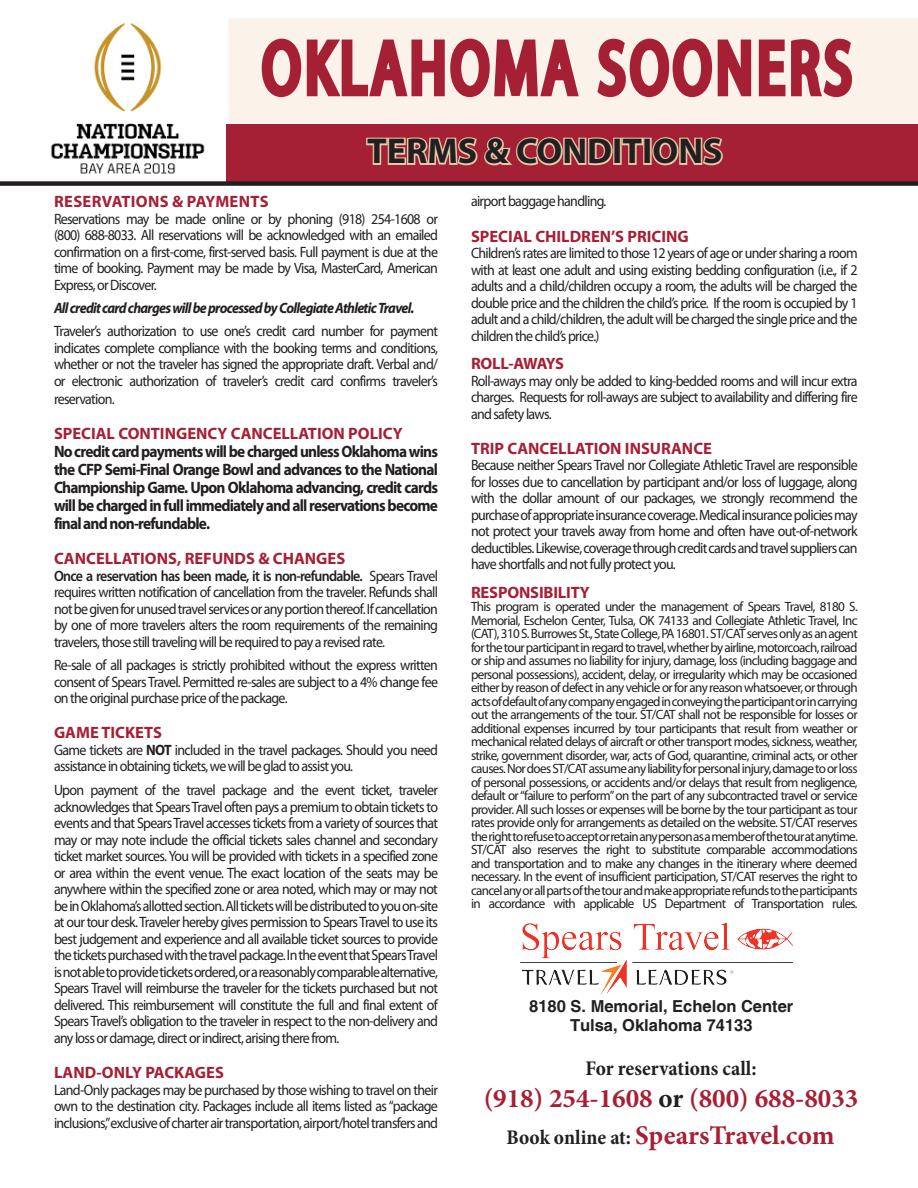
<style>
.page{position:relative;width:918px;height:1188px;background:#fff}
.page>*{position:absolute;margin:0;border:0;box-sizing:border-box;transform-origin:0 0}
.t1{font:700 36px "Myriad Pro";color:#231f20}
.t2{font:700 27px "Minion Pro";color:#a62035}
.t3{font:700 condensed 21px "Minion Pro";letter-spacing:-.005em;color:#231f20}
.t4{font:700 16.5px/18px "Myriad Pro";letter-spacing:-.05em;color:#231f20;text-align:justify;scale:.93 1}
.t5{font:700 16.5px "Myriad Pro";color:#a62035}
.t6{font:700 16.5px "Helvetica";color:#231f20}
.t7{font:700 16.5px "Myriad Pro";letter-spacing:.02em;color:#a62035}
.t8{font:700 16.5px "Myriad Pro";letter-spacing:-.04em;color:#a62035}
.t9{font:15px/16.5px "Myriad Pro";letter-spacing:-.05em;color:#231f20;text-align:justify;scale:.93 1}
.t10{font:italic 700 15px "Myriad Pro";letter-spacing:-.05em;color:#231f20;scale:.93 1}
.t11{font:13.5px/13.5px "Myriad Pro";letter-spacing:-.05em;color:#231f20;text-align:justify}
.s1{font-weight:600}
.s2{font-weight:700}
.s3{color:#231f20}
.s4{font-stretch:condensed;font-size:21px;color:#231f20}
</style>
<div class="page">
<div style="left:228px;top:18px;width:690px;height:105px;background:#fbf2ea"></div>
<div style="left:227px;top:125px;width:691px;height:57px;background:#a62035"></div>
<div style="left:0;top:181px;width:918px;height:5px;background:#231f20"></div>
<svg style="left:259px;top:18px;width:596px;height:148px"></svg>
<img style="left:51px;top:23px;width:154px;height:151px">
<img style="left:520px;top:922px;width:273px;height:73px">
<p class="t1" style="left:367px;top:128px;width:357px">TERMS &amp; CONDITIONS</p>
<p class="t7" style="left:54px;top:191px;width:216px">RESERVATIONS &amp; PAYMENTS</p>
<p class="t9" style="left:54px;top:210px;width:414px">Reservations may be made online or by phoning (918) 254-1608 or (800) 688-8033. All reservations will be acknowledged with an emailed confirmation on a first-come, first-served basis. Full payment is due at the time of booking. Payment may be made by Visa, MasterCard, American Express, or Discover.</p>
<p class="t10" style="left:54px;top:298px;width:389px">All credit card charges will be processed by Collegiate Athletic Travel.</p>
<p class="t9" style="left:54px;top:323px;width:414px">Traveler’s authorization to use one’s credit card number for payment indicates complete compliance with the booking terms and conditions, whether or not the traveler has signed the appropriate draft. Verbal and/ or electronic authorization of traveler’s credit card confirms traveler’s</p>
<p class="t9" style="left:54px;top:390px;width:67px">reservation.</p>
<p class="t5" style="left:54px;top:423px;width:350px">SPECIAL CONTINGENCY CANCELLATION POLICY</p>
<p class="t4" style="left:54px;top:442px;width:414px">No credit card payments will be charged unless Oklahoma wins the CFP Semi-Final Orange Bowl and advances to the National Championship Game. Upon Oklahoma advancing, credit cards will be charged in full immediately and all reservations become final and non-refundable.</p>
<p class="t5" style="left:54px;top:548px;width:293px">CANCELLATIONS, REFUNDS &amp; CHANGES</p>
<p class="t9" style="left:54px;top:567px;width:414px"><span class="s1">Once a reservation has been made, it is non-refundable.</span> Spears Travel requires written notification of cancellation from the traveler. Refunds shall not be given for unused travel services or any portion thereof. If cancellation by one of more travelers alters the room requirements of the remaining travelers, those still traveling will be required to pay a revised rate.</p>
<p class="t9" style="left:54px;top:657px;width:414px">Re-sale of all packages is strictly prohibited without the express written consent of Spears Travel. Permitted re-sales are subject to a 4% change fee on the original purchase price of the package.</p>
<p class="t5" style="left:54px;top:722px;width:109px">GAME TICKETS</p>
<p class="t9" style="left:54px;top:741px;width:414px">Game tickets are <span class="s2">NOT</span> included in the travel packages. Should you need assistance in obtaining tickets, we will be glad to assist you.</p>
<p class="t9" style="left:54px;top:782px;width:414px">Upon payment of the travel package and the event ticket, traveler acknowledges that Spears Travel often pays a premium to obtain tickets to events and that Spears Travel accesses tickets from a variety of sources that may or may note include the official tickets sales channel and secondary ticket market sources. You will be provided with tickets in a specified zone or area within the event venue. The exact location of the seats may be anywhere within the specified zone or area noted, which may or may not be in Oklahoma’s allotted section. All tickets will be distributed to you on-site at our tour desk. Traveler hereby gives permission to Spears Travel to use its best judgement and experience and all available ticket sources to provide the tickets purchased with the travel package. In the event that Spears Travel is not able to provide tickets ordered, or a reasonably comparable alternative, Spears Travel will reimburse the traveler for the tickets purchased but not delivered. This reimbursement will constitute the full and final extent of Spears Travel’s obligation to the traveler in respect to the non-delivery and any loss or damage, direct or indirect, arising there from.</p>
<p class="t5" style="left:54px;top:1062px;width:171px">LAND-ONLY PACKAGES</p>
<p class="t9" style="left:54px;top:1081px;width:414px">Land-Only packages may be purchased by those wishing to travel on their own to the destination city. Packages include all items listed as “package inclusions,”exclusive of charter air transportation, airport/hotel transfers and</p>
<p class="t9" style="left:471px;top:193px;width:147px">airport baggage handling.</p>
<p class="t5" style="left:471px;top:225px;width:219px">SPECIAL CHILDREN’S PRICING</p>
<p class="t9" style="left:471px;top:244px;width:417px">Children’s rates are limited to those 12 years of age or under sharing a room with at least one adult and using existing bedding configuration (i.e., if 2 adults and a child/children occupy a room, the adults will be charged the double price and the children the child’s price. If the room is occupied by 1 adult and a child/children, the adult will be charged the single price and the children the child’s price.)</p>
<p class="t8" style="left:471px;top:353px;width:95px">ROLL-AWAYS</p>
<p class="t9" style="left:471px;top:372px;width:417px">Roll-aways may only be added to king-bedded rooms and will incur extra charges. Requests for roll-aways are subject to availability and differing fire and safety laws.</p>
<p class="t5" style="left:471px;top:437px;width:242px">TRIP CANCELLATION INSURANCE</p>
<p class="t9" style="left:471px;top:457px;width:417px">Because neither Spears Travel nor Collegiate Athletic Travel are responsible for losses due to cancellation by participant and/or loss of luggage, along with the dollar amount of our packages, we strongly recommend the purchase of appropriate insurance coverage. Medical insurance policies may not protect your travels away from home and often have out-of-network deductibles. Likewise, coverage through credit cards and travel suppliers can have shortfalls and not fully protect you.</p>
<p class="t5" style="left:471px;top:581px;width:120px">RESPONSIBILITY</p>
<p class="t11" style="left:471px;top:600px;width:388px">This program is operated under the management of Spears Travel, 8180 S.<br>Memorial, Eschelon Center, Tulsa, OK 74133 and Collegiate Athletic Travel, Inc (CAT), 310 S. Burrowes St., State College, PA 16801. ST/CAT serves only as an agent for the tour participant in regard to travel, whether by airline, motorcoach, railroad or ship and assumes no liability for injury, damage, loss (including baggage and personal possessions), accident, delay, or irregularity which may be occasioned either by reason of defect in any vehicle or for any reason whatsoever, or through acts of default of any company engaged in conveying the participant or in carrying out the arrangements of the tour. ST/CAT shall not be responsible for losses or additional expenses incurred by tour participants that result from weather or mechanical related delays of aircraft or other transport modes, sickness, weather, strike, government disorder, war, acts of God, quarantine, criminal acts, or other causes. Nor does ST/CAT assume any liability for personal injury, damage to or loss of personal possessions, or accidents and/or delays that result from negligence, default or “failure to perform” on the part of any subcontracted travel or service provider. All such losses or expenses will be borne by the tour participant as tour rates provide only for arrangements as detailed on the website. ST/CAT reserves the right to refuse to accept or retain any person as a member of the tour at anytime.<br>ST/CAT also reserves the right to substitute comparable accommodations and transportation and to make any changes in the itinerary where deemed necessary. In the event of insufficient participation, ST/CAT reserves the right to cancel any or all parts of the tour and make appropriate refunds to the participants in accordance with applicable US Department of Transportation rules.</p>
<p class="t6" style="left:529px;top:996px;width:266px">8180 S. Memorial, Echelon Center</p>
<p class="t6" style="left:570px;top:1015px;width:184px">Tulsa, Oklahoma 74133</p>
<p class="t3" style="left:585px;top:1053px;width:173px">For reservations call:</p>
<p class="t2" style="left:484px;top:1079px;width:376px">(918) 254-1608 <span class="s3">or</span> (800) 688-8033</p>
<p class="t2" style="left:507px;top:1116px;width:329px"><span class="s4">Book online at:</span> SpearsTravel.com</p>
</div>
